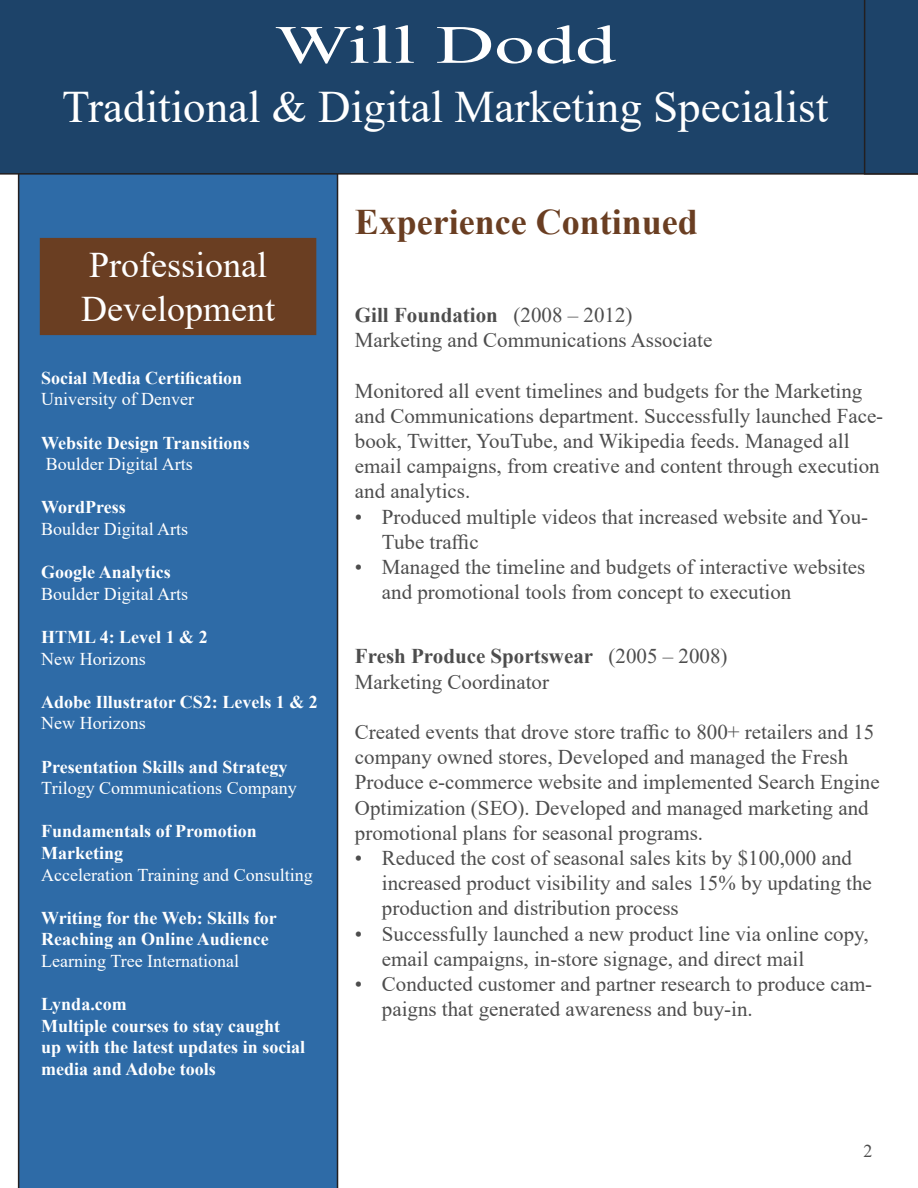
<style>
.page{position:relative;width:918px;height:1188px;background:#fff}
.page>*{position:absolute;margin:0;border:0;box-sizing:border-box;transform-origin:0 0}
.t1{font:54px "Times New Roman";color:#fff;scale:1.5 1}
.t2{font:45px "Times New Roman";color:#fff}
.t3{font:36px "Times New Roman";color:#fff}
.t4{font:700 36px "Times New Roman";color:#6a3e22}
.t5{font:21px/25.2px "Times New Roman";color:#4d4d4d}
.t6{font:700 21px "Times New Roman";color:#4d4d4d}
.t7{font:700 18px/21.6px "Times New Roman";color:#fff}
.t8{font:18px/21.6px "Times New Roman";color:#fff}
.t9{font:18px "Times New Roman";color:#4d4d4d}
.s1{font-weight:400}
.s2{font-weight:700}
</style>
<div class="page">
<div style="left:18px;top:175px;width:320px;height:1013px;background:#2e6ba7"></div>
<div style="left:0;top:0;width:864px;height:175px;background:#1d4369"></div>
<div style="left:864px;top:0;width:54px;height:175px;background:#1d4369"></div>
<div style="left:41px;top:239px;width:275px;height:95px;background:#6a3e22"></div>
<div style="left:40px;top:238px;width:276px;height:97px;border:2px solid #6a3e22"></div>
<h1 class="t1" style="left:275px;top:7px;width:229px">Will Dodd</h1>
<h2 class="t2" style="left:62px;top:75px;width:767px">Traditional &amp; Digital Marketing Specialist</h2>
<p class="t3" style="left:89px;top:240px;width:179px">Professional</p>
<p class="t3" style="left:81px;top:283px;width:195px">Development</p>
<p class="t7" style="left:41px;top:367px;width:202px">Social Media Certification</p>
<p class="t8" style="left:41px;top:388px;width:154px">University of Denver</p>
<p class="t7" style="left:41px;top:431px;width:210px">Website Design Transitions</p>
<p class="t8" style="left:46px;top:453px;width:148px">Boulder Digital Arts</p>
<p class="t7" style="left:41px;top:496px;width:86px">WordPress</p>
<p class="t8" style="left:41px;top:518px;width:148px">Boulder Digital Arts</p>
<p class="t7" style="left:41px;top:561px;width:131px">Google Analytics</p>
<p class="t8" style="left:41px;top:582px;width:148px">Boulder Digital Arts</p>
<p class="t7" style="left:41px;top:626px;width:168px">HTML 4: Level 1 &amp; 2</p>
<p class="t8" style="left:41px;top:647px;width:106px">New Horizons</p>
<p class="t7" style="left:41px;top:691px;width:278px">Adobe Illustrator CS2: Levels 1 &amp; 2<br><span class="s1">New Horizons</span></p>
<p class="t7" style="left:41px;top:755px;width:248px">Presentation Skills and Strategy</p>
<p class="t8" style="left:41px;top:777px;width:257px">Trilogy Communications Company</p>
<p class="t7" style="left:41px;top:820px;width:217px">Fundamentals of Promotion</p>
<p class="t7" style="left:41px;top:842px;width:83px">Marketing</p>
<p class="t8" style="left:41px;top:863px;width:273px">Acceleration Training and Consulting</p>
<p class="t7" style="left:41px;top:907px;width:237px">Writing for the Web: Skills for</p>
<p class="t8" style="left:41px;top:928px;width:229px"><span class="s2">Reaching an Online Audience<br></span>Learning Tree International</p>
<p class="t7" style="left:41px;top:993px;width:87px">Lynda.com</p>
<p class="t7" style="left:41px;top:1015px;width:240px">Multiple courses to stay caught</p>
<p class="t7" style="left:41px;top:1036px;width:266px">up with the latest updates in social</p>
<p class="t7" style="left:41px;top:1058px;width:176px">media and Adobe tools</p>
<p class="t4" style="left:355px;top:196px;width:345px">Experience Continued</p>
<p class="t6" style="left:355px;top:300px;width:279px">Gill Foundation <span class="s1">(2008 – 2012)</span></p>
<p class="t5" style="left:355px;top:327px;width:359px">Marketing and Communications Associate</p>
<p class="t5" style="left:355px;top:377px;width:530px">Monitored all event timelines and budgets for the Marketing and Communications department. Successfully launched Face&shy;book, Twitter, YouTube, and Wikipedia feeds. Managed all email campaigns, from creative and content through execution and analytics.</p>
<p class="t5" style="left:382px;top:503px;width:488px;text-indent:-27px">• Produced multiple videos that increased website and You-<br>Tube traffic</p>
<p class="t5" style="left:382px;top:554px;width:485px;text-indent:-27px">• Managed the timeline and budgets of interactive websites and promotional tools from concept to execution</p>
<p class="t6" style="left:355px;top:641px;width:374px">Fresh Produce Sportswear <span class="s1">(2005 – 2008)</span></p>
<p class="t5" style="left:355px;top:668px;width:196px">Marketing Coordinator</p>
<p class="t5" style="left:355px;top:719px;width:526px">Created events that drove store traffic to 800+ retailers and 15 company owned stores, Developed and managed the Fresh Produce e-commerce website and implemented Search Engine Optimization (SEO). Developed and managed marketing and promotional plans for seasonal programs.</p>
<p class="t5" style="left:382px;top:845px;width:491px;text-indent:-27px">• Reduced the cost of seasonal sales kits by $100,000 and increased product visibility and sales 15% by updating the production and distribution process</p>
<p class="t5" style="left:382px;top:920px;width:488px;text-indent:-27px">• Successfully launched a new product line via online copy, email campaigns, in-store signage, and direct mail</p>
<p class="t5" style="left:382px;top:971px;width:492px;text-indent:-27px">• Conducted customer and partner research to produce cam&shy;paigns that generated awareness and buy-in.</p>
<p class="t9" style="left:863px;top:1139px;width:10px">2</p>
</div>
